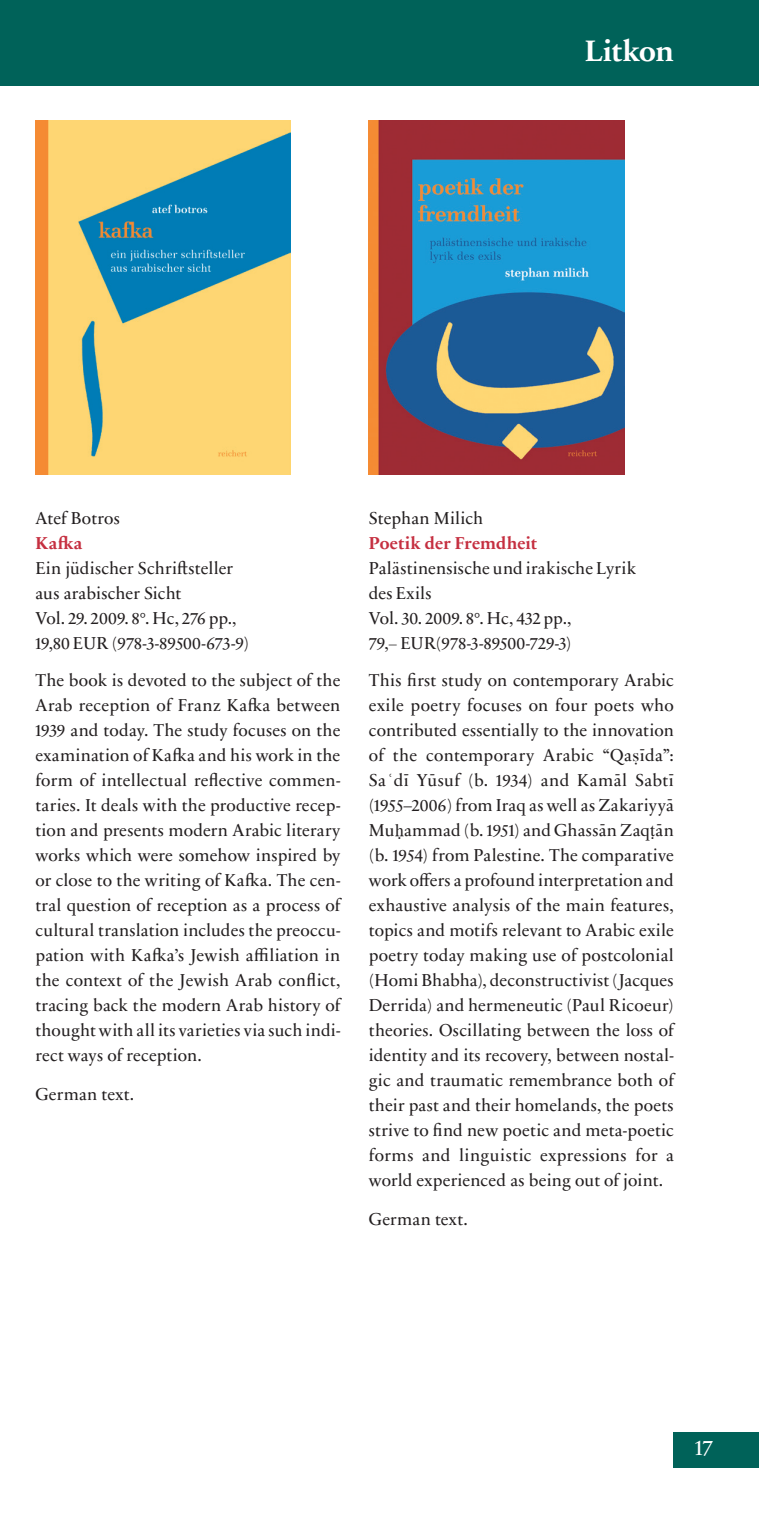
<style>
.page{position:relative;width:759px;height:1517px;background:#fff}
.page>*{position:absolute;margin:0;border:0;box-sizing:border-box;transform-origin:0 0}
.t1{font:700 30px "Sabon Next LT Pro";letter-spacing:-.015em;color:#fff}
.t2{font:22.5px "Sabon Next LT Pro";color:#fff}
.t3{font:17.5px/25px "Sabon Next LT Pro";letter-spacing:.01em;color:#231f20;text-align:justify}
.t4{font:700 17.5px "Sabon Next LT Pro";letter-spacing:.005em;color:#c52f40}
.t5{font:17.5px "Times New Unicode";color:#231f20}
.s1{font-family:"Times Beyrut Roman"}
.s2{font-family:"Times New Unicode"}
</style>
<div class="page">
<div style="left:0;top:0;width:758px;height:85px;background:#006259"></div>
<div style="left:673px;top:1431px;width:85px;height:36px;background:#006259"></div>
<img style="left:369px;top:120px;width:255px;height:355px">
<img style="left:35px;top:120px;width:256px;height:355px">
<h1 class="t1" style="left:584px;top:27px;width:90px">Litkon</h1>
<p class="t3" style="left:35px;top:504px;width:86px">Atef Botros</p>
<p class="t4" style="left:35px;top:529px;width:49px">Kafka</p>
<p class="t3" style="left:35px;top:554px;width:215px;text-align:left">Ein jüdischer Schriftsteller aus arabischer Sicht<br>Vol. 29. 2009. 8°. Hc, 276 pp.,<br>19,80 EUR (978-3-89500-673-9)</p>
<p class="t3" style="left:35px;top:666px;width:306px">The book is devoted to the subject of the Arab reception of Franz Kafka between 1939 and today. The study focuses on the examination of Kafka and his work in the form of intellectual reflective commen&shy;taries. It deals with the productive recep&shy;tion and presents modern Arabic literary works which were somehow inspired by or close to the writing of Kafka. The cen&shy;tral question of reception as a process of cultural translation includes the preoccu&shy;pation with Kafka’s Jewish affiliation in the context of the Jewish Arab conflict, tracing back the modern Arab history of thought with all its varieties via such indi&shy;rect ways of reception.</p>
<p class="t3" style="left:35px;top:1081px;width:100px">German text.</p>
<p class="t3" style="left:369px;top:504px;width:116px">Stephan Milich</p>
<p class="t4" style="left:369px;top:529px;width:170px">Poetik der Fremdheit</p>
<p class="t3" style="left:369px;top:554px;width:268px;text-align:left">Palästinensische und irakische Lyrik des Exils<br>Vol. 30. 2009. 8°. Hc, 432 pp.,<br>79,− EUR(978-3-89500-729-3)</p>
<p class="t3" style="left:369px;top:666px;width:306px">This first study on contemporary Arabic exile poetry focuses on four poets who contributed essentially to the innovation of the contemporary Arabic “Qa<span class="s1">Ò</span>īda”:<br>Sa dī Yūsuf (b. 1934) and Kamāl Sabtī</p>
<p class="t5" style="left:393px;top:768px;width:6px">͑</p>
<p class="t3" style="left:369px;top:791px;width:306px">(1955–2006) from Iraq as well as Zakariyyā Mu<span class="s2">ḥ</span>ammad (b. 1951) and Ghassān Zaq<span class="s2">ṭ</span>ān (b. 1954) from Palestine. The comparative work offers a profound interpretation and exhaustive analysis of the main features, topics and motifs relevant to Arabic exile poetry today making use of postcolonial (Homi Bhabha), deconstructivist (Jacques Derrida) and hermeneutic (Paul Ricoeur) theories. Oscillating between the loss of identity and its recovery, between nostal&shy;gic and traumatic remembrance both of their past and their homelands, the poets strive to find new poetic and meta-poetic forms and linguistic expressions for a world experienced as being out of joint.</p>
<p class="t3" style="left:369px;top:1206px;width:100px">German text.</p>
<p class="t2" style="left:694px;top:1429px;width:19px">17</p>
</div>
